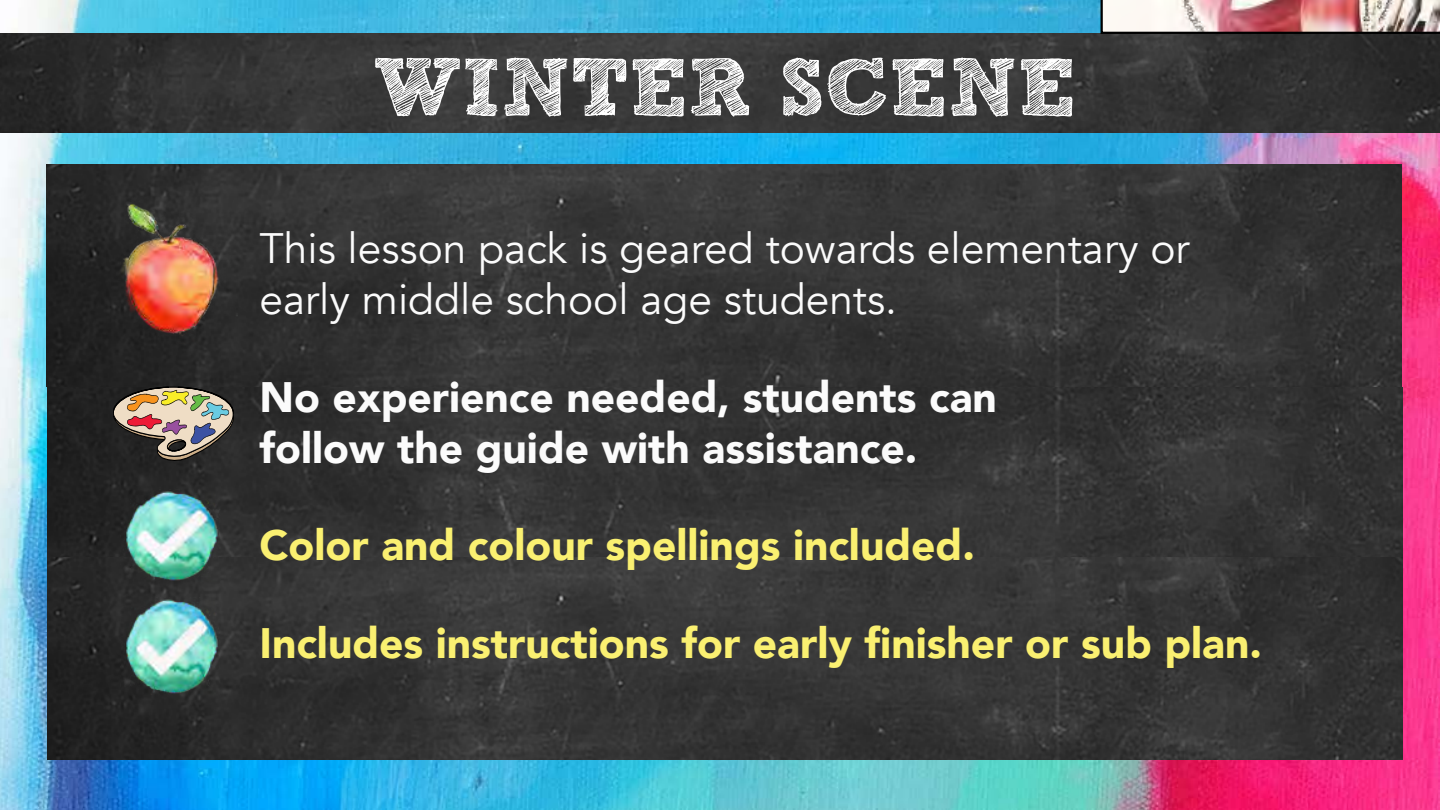
<style>
.page{position:relative;width:1440px;height:810px;background:#fff}
.page>*{position:absolute;margin:0;border:0;box-sizing:border-box;transform-origin:0 0}
.t1{font:700 81.25px "Sketch Block";color:#fff}
.t2{font:900 42.5px "Avenir";color:#faf071}
.t3{font:42.5px/51px "Avenir";color:#fbfbfb}
.t4{font:900 42.5px/51px "Avenir";color:#fbfbfb}
</style>
<div class="page">
<img style="left:0;top:0;width:1440px;height:810px">
<img style="left:0;top:34px;width:1440px;height:99px">
<img style="left:47px;top:164px;width:1355px;height:378px">
<img style="left:47px;top:542px;width:1355px;height:217px">
<img style="left:121px;top:489px;width:103px;height:92px">
<img style="left:120px;top:597px;width:104px;height:97px">
<img style="left:107px;top:197px;width:130px;height:146px">
<img style="left:1101px;top:0;width:339px;height:34px">
<svg style="left:113px;top:387px;width:121px;height:74px;background:#897b6c"></svg>
<h1 class="t1" style="left:372px;top:37px;width:705px">WINTER SCENE</h1>
<p class="t3" style="left:260px;top:224px;width:932px">This lesson pack is geared towards elementary or early middle school age students.</p>
<p class="t4" style="left:260px;top:371px;width:739px">No experience needed, students can follow the guide with assistance.</p>
<p class="t2" style="left:260px;top:509px;width:717px">Color and colour spellings included.</p>
<p class="t2" style="left:260px;top:607px;width:1004px">Includes instructions for early finisher or sub plan.</p>
</div>
